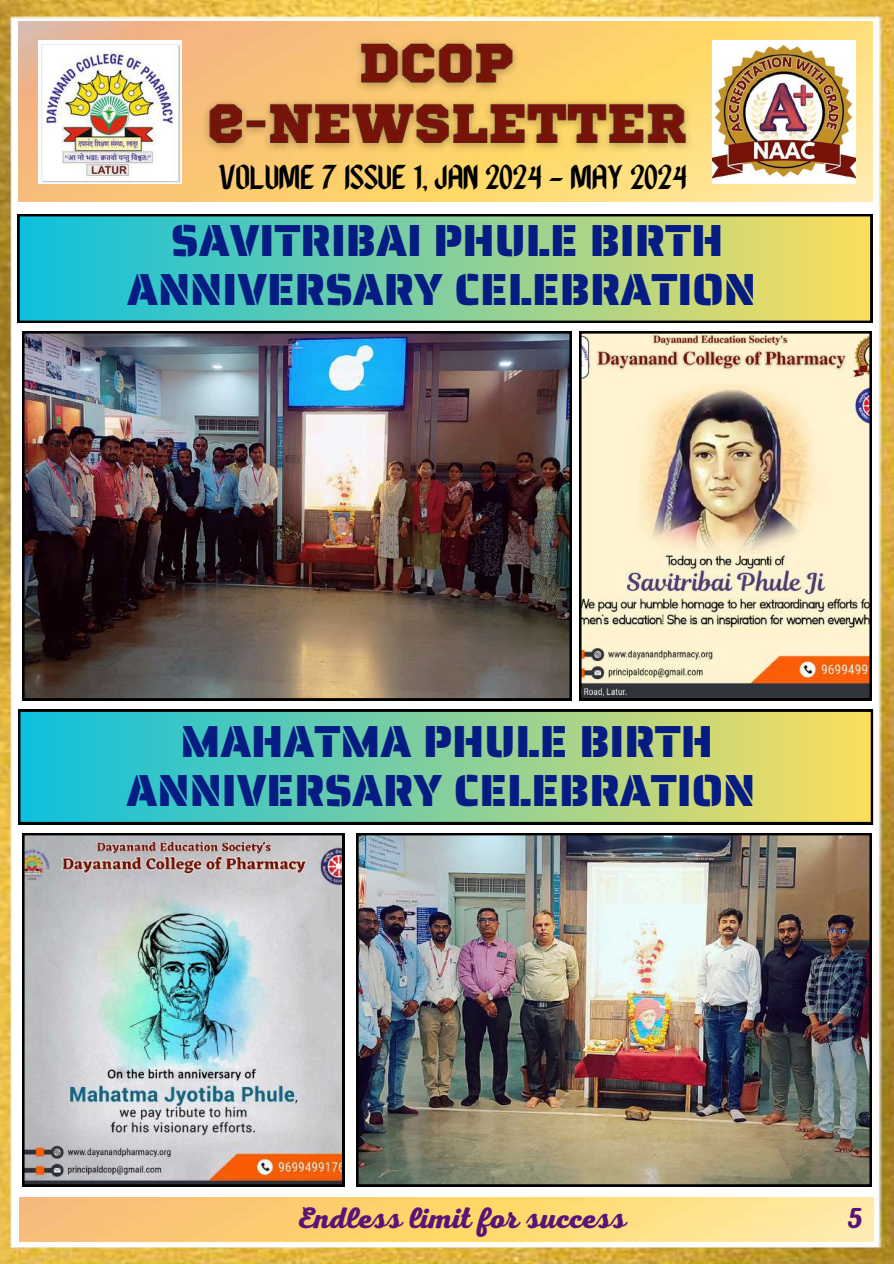
<style>
.page{position:relative;width:894px;height:1264px;background:#fff}
.page>*{position:absolute;margin:0;border:0;box-sizing:border-box;transform-origin:0 0}
.t1{font:45px/49.5px "Saira Stencil One";color:#051c82;text-align:center}
.t2{font:900 34.5px "Martires Pro";color:#000}
.t3{font:700 30px "Nexa Script";color:#5a1476}
</style>
<div class="page">
<img style="left:0;top:0;width:893px;height:1263px">
<img style="left:18px;top:22px;width:854px;height:180px">
<img style="left:19px;top:1197px;width:854px;height:44px">
<img style="left:38px;top:41px;width:143px;height:142px">
<img style="left:712px;top:41px;width:143px;height:142px">
<img style="left:195px;top:31px;width:505px;height:127px">
<svg style="left:18px;top:214px;width:853px;height:109px;background:#7ec595"></svg>
<img style="left:22px;top:331px;width:549px;height:369px">
<img style="left:579px;top:331px;width:292px;height:369px">
<svg style="left:18px;top:709px;width:854px;height:115px;background:#7ec595"></svg>
<img style="left:22px;top:833px;width:322px;height:353px">
<img style="left:356px;top:833px;width:515px;height:353px">
<p class="t2" style="left:218px;top:154px;width:470px">VOLUME 7 ISSUE 1, JAN 2024 - MAY 2024</p>
<p class="t1" style="left:127px;top:215px;width:630px">SAVITRIBAI PHULE BIRTH<br>ANNIVERSARY CELEBRATION</p>
<p class="t1" style="left:126px;top:716px;width:630px">MAHATMA PHULE BIRTH<br>ANNIVERSARY CELEBRATION</p>
<p class="t3" style="left:296px;top:1201px;width:332px">Endless limit for success</p>
<p class="t3" style="left:846px;top:1201px;width:17px">5</p>
</div>
